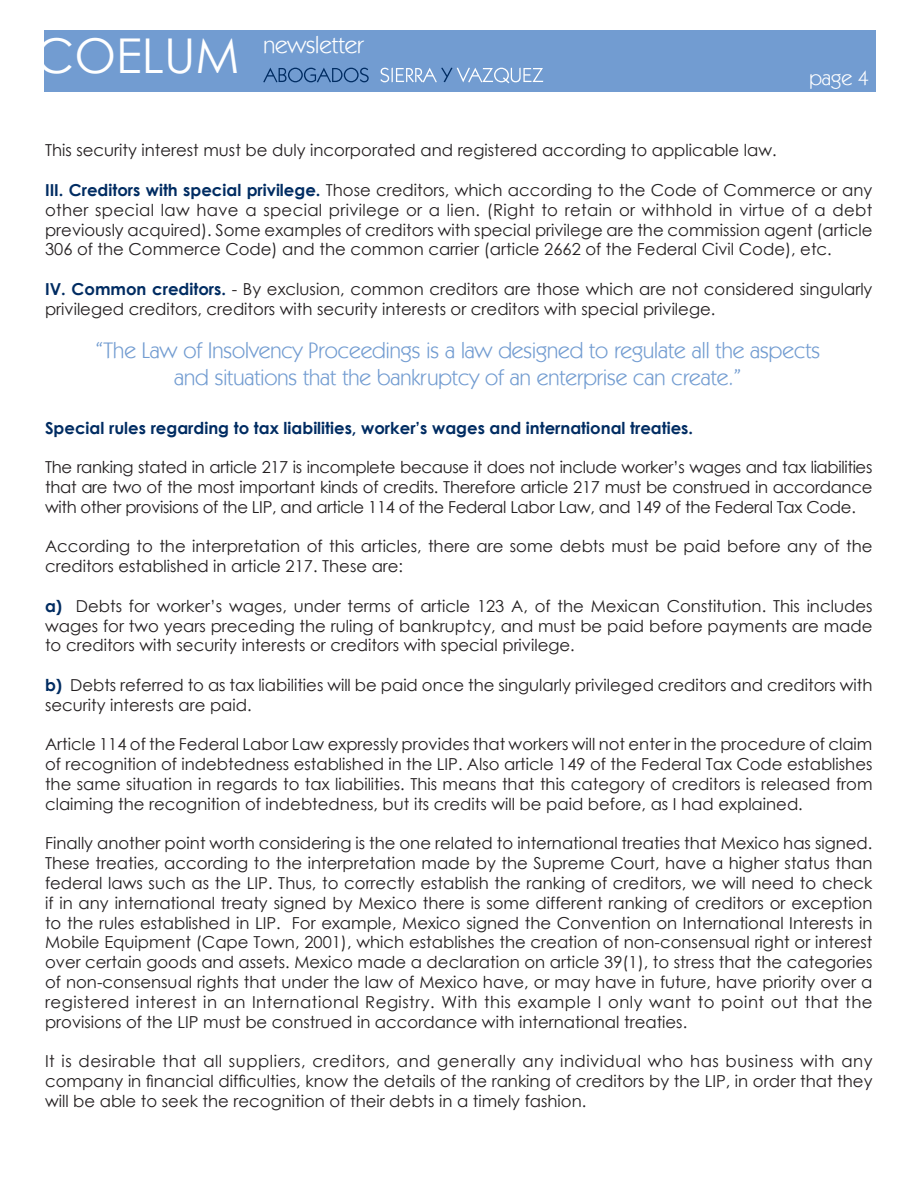
<style>
.page{position:relative;width:918px;height:1188px;background:#fff}
.page>*{position:absolute;margin:0;border:0;box-sizing:border-box;transform-origin:0 0}
.t1{font:48px "Century Gothic";color:#fff}
.t2{font:24px "Kabel IT Cby BT";color:#fff}
.t3{font:22.5px/27px "Kabel IT Cby BT";color:#729cd1;text-align:center}
.t4{font:21px "Kabel IT Cby BT";color:#fff}
.t5{font:16.5px/19.8px "Century Gothic";color:#231f20;text-align:justify}
.t6{font:700 16.5px "Century Gothic";color:#002c62}
.s1{font-weight:700;color:#002c62}
</style>
<div class="page">
<div style="left:44px;top:30px;width:832px;height:61px;background:#729cd1"></div>
<svg style="left:263px;top:68px;width:106px;height:14px"></svg>
<svg style="left:380px;top:68px;width:163px;height:15px"></svg>
<h1 class="t1" style="left:35px;top:22px;width:206px">COELUM</h1>
<h2 class="t2" style="left:263px;top:30px;width:102px">newsletter</h2>
<p class="t4" style="left:809px;top:64px;width:61px">page 4</p>
<p class="t5" style="left:45px;top:140px;width:733px">This security interest must be duly incorporated and registered according to applicable law.</p>
<p class="t5" style="left:45px;top:180px;width:829px"><span class="s1">III. Creditors with special privilege.</span> Those creditors, which according to the Code of Commerce or any other special law have a special privilege or a lien. (Right to retain or withhold in virtue of a debt previously acquired). Some examples of creditors with special privilege are the commission agent (article 306 of the Commerce Code) and the common carrier (article 2662 of the Federal Civil Code), etc.</p>
<p class="t5" style="left:45px;top:279px;width:829px"><span class="s1">IV. Common creditors.</span> - By exclusion, common creditors are those which are not considered singularly privileged creditors, creditors with security interests or creditors with special privilege.</p>
<h3 class="t3" style="left:96px;top:336px;width:726px">“The Law of Insolvency Proceedings is a law designed to regulate all the aspects and situations that the bankruptcy of an enterprise can create.”</h3>
<p class="t6" style="left:45px;top:415px;width:650px">Special rules regarding to tax liabilities, worker’s wages and international treaties.</p>
<p class="t5" style="left:45px;top:457px;width:829px">The ranking stated in article 217 is incomplete because it does not include worker’s wages and tax liabilities that are two of the most important kinds of credits. Therefore article 217 must be construed in accordance with other provisions of the LIP, and article 114 of the Federal Labor Law, and 149 of the Federal Tax Code.</p>
<p class="t5" style="left:45px;top:536px;width:829px">According to the interpretation of this articles, there are some debts must be paid before any of the creditors established in article 217. These are:</p>
<p class="t5" style="left:45px;top:596px;width:829px"><span class="s1">a)</span> Debts for worker’s wages, under terms of article 123 A, of the Mexican Constitution. This includes wages for two years preceding the ruling of bankruptcy, and must be paid before payments are made to creditors with security interests or creditors with special privilege.</p>
<p class="t5" style="left:45px;top:675px;width:829px"><span class="s1">b)</span> Debts referred to as tax liabilities will be paid once the singularly privileged creditors and creditors with security interests are paid.</p>
<p class="t5" style="left:45px;top:734px;width:829px">Article 114 of the Federal Labor Law expressly provides that workers will not enter in the procedure of claim of recognition of indebtedness established in the LIP. Also article 149 of the Federal Tax Code establishes the same situation in regards to tax liabilities. This means that this category of creditors is released from claiming the recognition of indebtedness, but its credits will be paid before, as I had explained.</p>
<p class="t5" style="left:45px;top:833px;width:829px">Finally another point worth considering is the one related to international treaties that Mexico has signed.<br>These treaties, according to the interpretation made by the Supreme Court, have a higher status than federal laws such as the LIP. Thus, to correctly establish the ranking of creditors, we will need to check if in any international treaty signed by Mexico there is some different ranking of creditors or exception to the rules established in LIP. For example, Mexico signed the Convention on International Interests in Mobile Equipment (Cape Town, 2001), which establishes the creation of non-consensual right or interest over certain goods and assets. Mexico made a declaration on article 39(1), to stress that the categories of non-consensual rights that under the law of Mexico have, or may have in future, have priority over a registered interest in an International Registry. With this example I only want to point out that the provisions of the LIP must be construed in accordance with international treaties.</p>
<p class="t5" style="left:45px;top:1051px;width:829px">It is desirable that all suppliers, creditors, and generally any individual who has business with any company in financial difficulties, know the details of the ranking of creditors by the LIP, in order that they will be able to seek the recognition of their debts in a timely fashion.</p>
</div>
